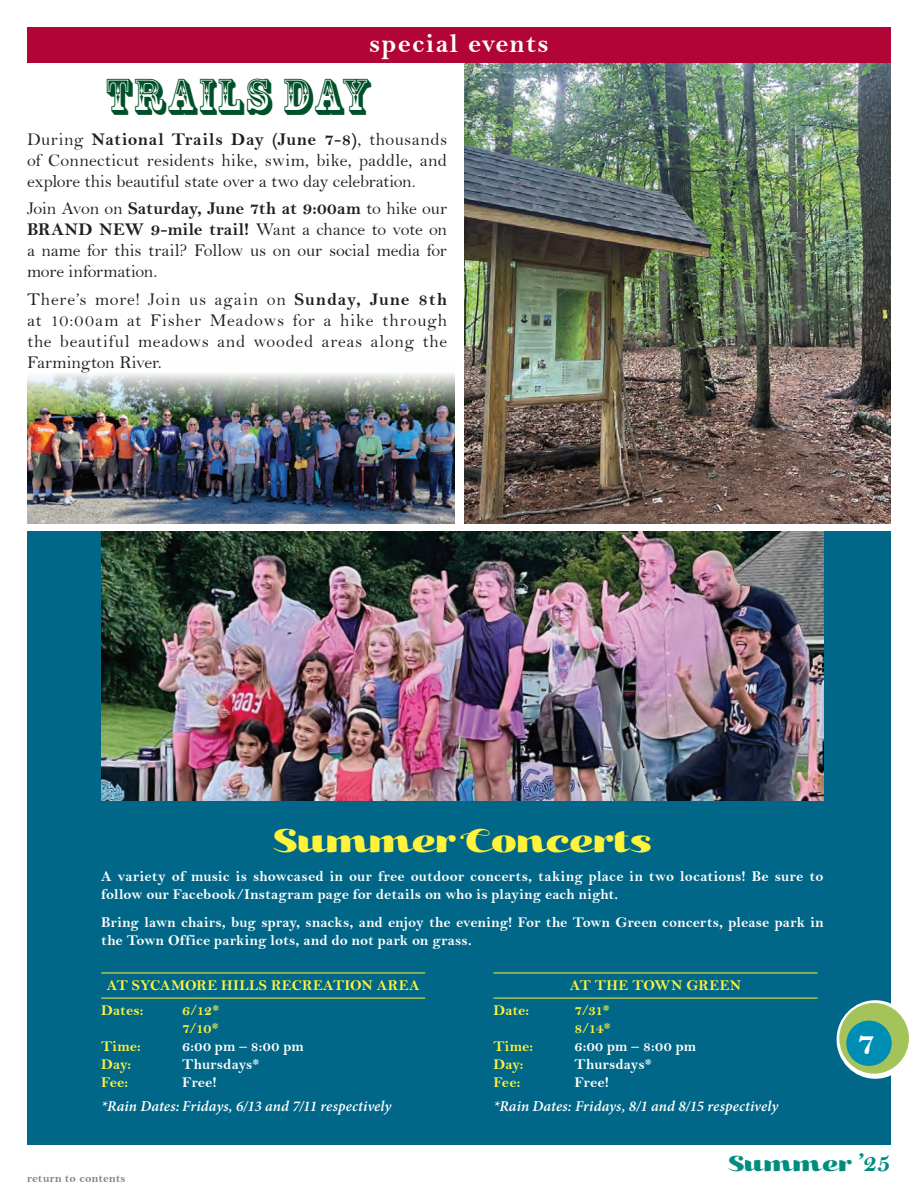
<style>
.page{position:relative;width:918px;height:1188px;background:#fff}
.page>*{position:absolute;margin:0;border:0;box-sizing:border-box;transform-origin:0 0}
.t1{font:48px "Rosewood Std";letter-spacing:.045em;color:#00512a}
.t2{font:39px "Kari Display Pro";color:#fff33c}
.t3{font:34.35px "Bell MT Bold";color:#fff}
.t4{font:27px "Bell MT Bold";letter-spacing:.05em;color:#fff}
.t5{font:25.8px "Kari Display Pro";letter-spacing:.02em;color:#008c7f}
.t6{font:18px/21px "Bell";letter-spacing:.005em;color:#231f20}
.t7{font:18px/21px "Bell MT Bold";letter-spacing:.02em;color:#231f20}
.t8{font:15px/18px "Bell MT Bold";letter-spacing:.01em;color:#fff}
.t9{font:15px/18px "Bell MT Bold";letter-spacing:.005em;color:#fff33c}
.t10{font:italic 600 15px "Minion Pro";letter-spacing:.01em;color:#fff}
.t11{font:12px "Bell MT Bold";letter-spacing:.015em;color:#808285}
.s1{font-family:"Bell"}
.s2{font-family:"Bell MT Bold"}
.s3{font-family:"Bell MT Bold";font-size:26.55px}
</style>
<div class="page">
<div style="left:27px;top:531px;width:864px;height:613px;background:#016788"></div>
<img style="left:464px;top:63px;width:427px;height:461px">
<div style="left:27px;top:27px;width:864px;height:36px;background:#b30437"></div>
<div style="left:837px;top:1000px;width:77px;height:79px;background:#fff;border-radius:50%"></div>
<div style="left:839px;top:1003px;width:70px;height:71px;background:#a4c45b;border-radius:50%"></div>
<div style="left:846px;top:1021px;width:46px;height:45px;background:#008db3;border-radius:50%"></div>
<img style="left:27px;top:373px;width:428px;height:151px">
<img style="left:101px;top:531px;width:723px;height:270px">
<hr style="left:101px;top:972px;width:324px;height:2px;background:#a4c45b">
<hr style="left:101px;top:997px;width:324px;height:2px;background:#a4c45b">
<hr style="left:494px;top:972px;width:324px;height:2px;background:#a4c45b">
<hr style="left:494px;top:997px;width:324px;height:2px;background:#a4c45b">
<h3 class="t4" style="left:369px;top:28px;width:181px">special events</h3>
<h1 class="t1" style="left:105px;top:69px;width:266px">TRAILS DAY</h1>
<p class="t7" style="left:27px;top:128px;width:422px"><span class="s1">During</span> National Trails Day (June 7-8)<span class="s1">, thousands</span></p>
<p class="t6" style="left:27px;top:149px;width:422px">of Connecticut residents hike, swim, bike, paddle, and explore this beautiful state over a two day celebration.</p>
<p class="t7" style="left:27px;top:198px;width:422px"><span class="s1">Join Avon on</span> Saturday, June 7th at 9:00am <span class="s1">to hike our<br></span>BRAND NEW 9-mile trail! <span class="s1">Want a chance to vote on</span></p>
<p class="t6" style="left:27px;top:240px;width:422px">a name for this trail? Follow us on our social media for more information.</p>
<p class="t6" style="left:27px;top:289px;width:422px;text-align:justify">There’s more! Join us again on <span class="s2">Sunday, June 8th </span>at 10:00am at Fisher Meadows for a hike through the beautiful meadows and wooded areas along the Farmington River.</p>
<h2 class="t2" style="left:273px;top:815px;width:380px">Summer Concerts</h2>
<p class="t8" style="left:101px;top:867px;width:724px">A variety of music is showcased in our free outdoor concerts, taking place in two locations! Be sure to follow our Facebook/Instagram page for details on who is playing each night.</p>
<p class="t8" style="left:101px;top:913px;width:724px">Bring lawn chairs, bug spray, snacks, and enjoy the evening! For the Town Green concerts, please park in the Town Office parking lots, and do not park on grass.</p>
<p class="t9" style="left:101px;top:973px;width:320px;line-height:24.8px;text-indent:6px">AT SYCAMORE HILLS RECREATION AREA<br>Dates:</p>
<p class="t9" style="left:570px;top:976px;width:173px">AT THE TOWN GREEN</p>
<p class="t9" style="left:182px;top:1001px;width:39px">6/12*<br>7/10*</p>
<p class="t9" style="left:494px;top:1001px;width:37px">Date:</p>
<p class="t9" style="left:575px;top:1001px;width:38px">7/31*<br>8/14*</p>
<p class="t9" style="left:494px;top:1037px;width:41px">Time:</p>
<p class="t8" style="left:575px;top:1037px;width:123px">6:00 pm – 8:00 pm</p>
<p class="t9" style="left:494px;top:1055px;width:31px">Day:</p>
<p class="t8" style="left:575px;top:1055px;width:79px">Thursdays*</p>
<p class="t9" style="left:494px;top:1073px;width:28px">Fee:</p>
<p class="t8" style="left:575px;top:1073px;width:36px">Free!</p>
<p class="t10" style="left:494px;top:1096px;width:286px">*Rain Dates: Fridays, 8/1 and 8/15 respectively</p>
<p class="t9" style="left:101px;top:1037px;width:41px">Time:</p>
<p class="t8" style="left:182px;top:1037px;width:123px">6:00 pm – 8:00 pm</p>
<p class="t9" style="left:101px;top:1055px;width:31px">Day:</p>
<p class="t8" style="left:182px;top:1055px;width:79px">Thursdays*</p>
<p class="t9" style="left:101px;top:1073px;width:28px">Fee:</p>
<p class="t8" style="left:182px;top:1073px;width:36px">Free!</p>
<p class="t10" style="left:101px;top:1096px;width:292px">*Rain Dates: Fridays, 6/13 and 7/11 respectively</p>
<h3 class="t3" style="left:857px;top:1023px;width:20px">7</h3>
<p class="t11" style="left:27px;top:1171px;width:100px">return to contents</p>
<h3 class="t5" style="left:728px;top:1146px;width:164px">Summer <span class="s3">’25</span></h3>
</div>
